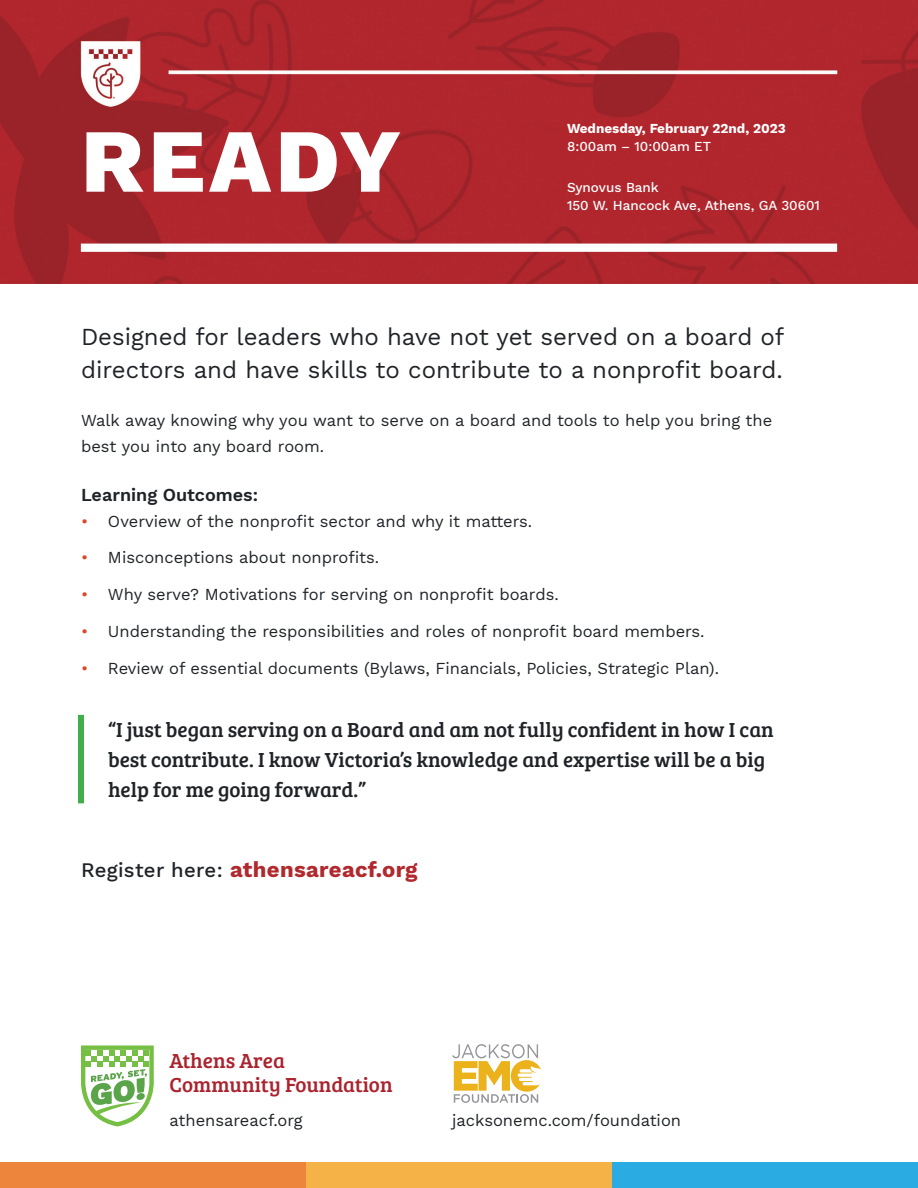
<style>
.page{position:relative;width:918px;height:1188px;background:#fff}
.page>*{position:absolute;margin:0;border:0;box-sizing:border-box;transform-origin:0 0}
.t1{font:800 90px "Work Sans";letter-spacing:.05em;color:#fff}
.t2{font:24px/33px "Work Sans";color:#1f2327}
.t3{font:700 22.05px "Work Sans";letter-spacing:.015em;color:#b1282d}
.t4{font:21px/30px "Bree Serif";color:#1f2327}
.t5{font:21px/24px "Bree Serif";color:#aa232e}
.t6{font:600 18px "Work Sans";color:#1f2327}
.t7{font:16.5px/25.5px "Work Sans";color:#1f2327}
.t8{font:500 13.5px/18px "Work Sans";color:#fff}
.t9{font:700 13.5px "Work Sans";color:#fff}
.s1{color:#db4729}
.s2{font-weight:500;font-size:20.4px;color:#1f2327}
</style>
<div class="page">
<div style="left:0;top:1162px;width:306px;height:26px;background:#ed863c"></div>
<div style="left:306px;top:1162px;width:306px;height:26px;background:#f4b247"></div>
<div style="left:612px;top:1162px;width:306px;height:26px;background:#2aabe1"></div>
<svg style="left:81px;top:1046px;width:73px;height:80px"></svg>
<svg style="left:452px;top:1044px;width:89px;height:59px"></svg>
<img style="left:0;top:0;width:918px;height:284px">
<div style="left:78px;top:715px;width:6px;height:88px;background:#40ae49"></div>
<h1 class="t1" style="left:81px;top:93px;width:322px">READY</h1>
<p class="t9" style="left:567px;top:118px;width:220px">Wednesday, February 22nd, 2023</p>
<p class="t8" style="left:567px;top:137px;width:146px">8:00am – 10:00am ET</p>
<p class="t8" style="left:567px;top:178px;width:254px">Synovus Bank<br>150 W. Hancock Ave, Athens, GA 30601</p>
<h2 class="t2" style="left:81px;top:320px;width:705px">Designed for leaders who have not yet served on a board of directors and have skills to contribute to a nonprofit board.</h2>
<p class="t7" style="left:81px;top:407px;width:693px">Walk away knowing why you want to serve on a board and tools to help you bring the best you into any board room.</p>
<p class="t6" style="left:81px;top:482px;width:179px">Learning Outcomes:</p>
<p class="t7" style="left:81px;top:508px;width:453px"><span class="s1">•</span> Overview of the nonprofit sector and why it matters.</p>
<p class="t7" style="left:81px;top:544px;width:300px"><span class="s1">•</span> Misconceptions about nonprofits.</p>
<p class="t7" style="left:81px;top:581px;width:479px"><span class="s1">•</span> Why serve? Motivations for serving on nonprofit boards.</p>
<p class="t7" style="left:81px;top:618px;width:625px"><span class="s1">•</span> Understanding the responsibilities and roles of nonprofit board members.</p>
<p class="t7" style="left:81px;top:655px;width:640px"><span class="s1">•</span> Review of essential documents (Bylaws, Financials, Policies, Strategic Plan).</p>
<p class="t4" style="left:108px;top:714px;width:667px">“I just began serving on a Board and am not fully confident in how I can best contribute. I know Victoria’s knowledge and expertise will be a big help for me going forward.”</p>
<h3 class="t3" style="left:81px;top:853px;width:338px"><span class="s2">Register here:</span> athensareacf.org</h3>
<p class="t5" style="left:170px;top:1048px;width:225px">Athens Area<br>Community Foundation</p>
<p class="t7" style="left:170px;top:1107px;width:134px">athensareacf.org</p>
<p class="t7" style="left:452px;top:1107px;width:230px">jacksonemc.com/foundation</p>
</div>
